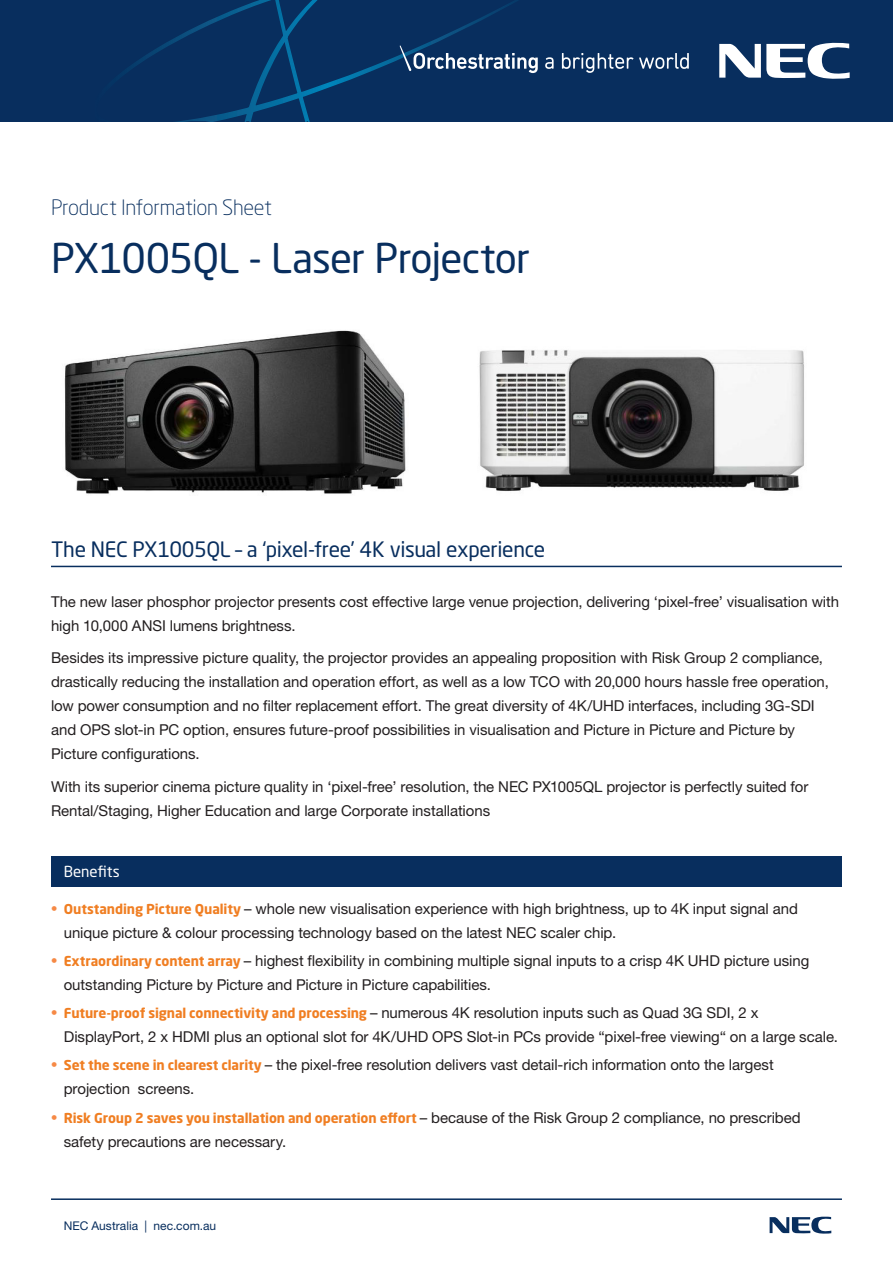
<style>
.page{position:relative;width:893px;height:1263px;background:#fff}
.page>*{position:absolute;margin:0;border:0;box-sizing:border-box;transform-origin:0 0}
.Main_title_blue_-_Sm{font:40.5px "Neo Sans Std";letter-spacing:-.02em;color:#082e5e}
.H1_-_Span_columns{font:21px "Neo Sans Std";letter-spacing:-.015em;color:#082e5e}
.Subtitle_blue_-_Left{font:300 21px "Neo Sans Std";letter-spacing:-.015em;color:#082e5e}
.Body_-_Span_columns{font:15px/24px "Helvetica Neue LT Std";letter-spacing:-.005em;color:#231f20}
.H2_-_Span_columns{font:15px "Neo Sans Std";letter-spacing:-.005em;color:#fff}
.t1{font:700 13.5px "Neo Sans Std";letter-spacing:-.01em;color:#f07e22}
.t2{font:12px "Helvetica Neue LT Std";letter-spacing:.005em;color:#082e5e}
.s1{font-family:"Neo Sans Std";color:#f68945}
.s2{font-family:"Neo Sans Std";font-weight:700;font-size:13.5px;color:#f07e22}
.s3{font-weight:400;font-size:15px;color:#f68945}
.s4{font-family:"Helvetica Neue LT Std";font-weight:400;font-size:15px;color:#231f20}
</style>
<div class="page">
<hr style="left:51px;top:1198px;width:791px;height:2px;background:#082e5e">
<svg style="left:770px;top:1216px;width:61px;height:18px"></svg>
<hr style="left:51px;top:566px;width:791px;height:1px;background:#082e5e">
<div style="left:51px;top:856px;width:791px;height:30px;background:#082e5e"></div>
<img style="left:479px;top:350px;width:325px;height:141px">
<img style="left:64px;top:330px;width:342px;height:164px">
<div style="left:0;top:0;width:893px;height:121px;background:#082e5e"></div>
<svg style="left:125px;top:0;width:408px;height:121px"></svg>
<svg style="left:545px;top:57px;width:9px;height:12px"></svg>
<svg style="left:562px;top:53px;width:71px;height:20px"></svg>
<svg style="left:639px;top:53px;width:50px;height:16px"></svg>
<svg style="left:400px;top:45px;width:138px;height:28px"></svg>
<svg style="left:719px;top:42px;width:131px;height:37px"></svg>
<p class="Subtitle_blue_-_Left" style="left:51px;top:195px;width:222px">Product Information Sheet</p>
<p class="Main_title_blue_-_Sm" style="left:51px;top:234px;width:480px">PX1005QL - Laser Projector</p>
<p class="H1_-_Span_columns" style="left:51px;top:537px;width:496px">The NEC PX1005QL – a ‘pixel-free’ 4K visual experience</p>
<p class="Body_-_Span_columns" style="left:51px;top:589px;width:790px">The new laser phosphor projector presents cost effective large venue projection, delivering ‘pixel-free’ visualisation with high 10,000 ANSI lumens brightness.</p>
<p class="Body_-_Span_columns" style="left:51px;top:646px;width:779px">Besides its impressive picture quality, the projector provides an appealing proposition with Risk Group 2 compliance, drastically reducing the installation and operation effort, as well as a low TCO with 20,000 hours hassle free operation, low power consumption and no filter replacement effort. The great diversity of 4K/UHD interfaces, including 3G-SDI and OPS slot-in PC option, ensures future-proof possibilities in visualisation and Picture in Picture and Picture by Picture configurations.</p>
<p class="Body_-_Span_columns" style="left:51px;top:774px;width:759px">With its superior cinema picture quality in ‘pixel-free’ resolution, the NEC PX1005QL projector is perfectly suited for<br>Rental/Staging, Higher Education and large Corporate installations</p>
<p class="H2_-_Span_columns" style="left:64px;top:862px;width:58px">Benefits</p>
<p class="Body_-_Span_columns" style="left:64px;top:896px;width:736px;text-indent:-13px"><span class="s1">•</span> <span class="s2">Outstanding Picture Quality</span> – whole new visualisation experience with high brightness, up to 4K input signal and unique picture &amp; colour processing technology based on the latest NEC scaler chip.</p>
<p class="Body_-_Span_columns" style="left:64px;top:948px;width:747px;text-indent:-13px"><span class="s1">•</span> <span class="s2">Extraordinary content array</span> – highest flexibility in combining multiple signal inputs to a crisp 4K UHD picture using outstanding Picture by Picture and Picture in Picture capabilities.</p>
<p class="Body_-_Span_columns" style="left:64px;top:1000px;width:776px;text-indent:-13px"><span class="s1">•</span> <span class="s2">Future-proof signal connectivity and processing</span> – numerous 4K resolution inputs such as Quad 3G SDI, 2 x<br>DisplayPort, 2 x HDMI plus an optional slot for 4K/UHD OPS Slot-in PCs provide “pixel-free viewing“ on a large scale.</p>
<p class="Body_-_Span_columns" style="left:64px;top:1053px;width:711px;text-indent:-13px"><span class="s1">•</span> <span class="s2">Set the scene in clearest clarity</span> – the pixel-free resolution delivers vast detail-rich information onto the largest projection screens.</p>
<p class="t1" style="left:51px;top:1109px;width:751px"><span class="s3">•</span> Risk Group 2 saves you installation and operation effort <span class="s4">– because of the Risk Group 2 compliance, no prescribed</span></p>
<p class="Body_-_Span_columns" style="left:64px;top:1129px;width:224px">safety precautions are necessary.</p>
<p class="t2" style="left:64px;top:1218px;width:154px">NEC Australia | nec.com.au</p>
</div>
